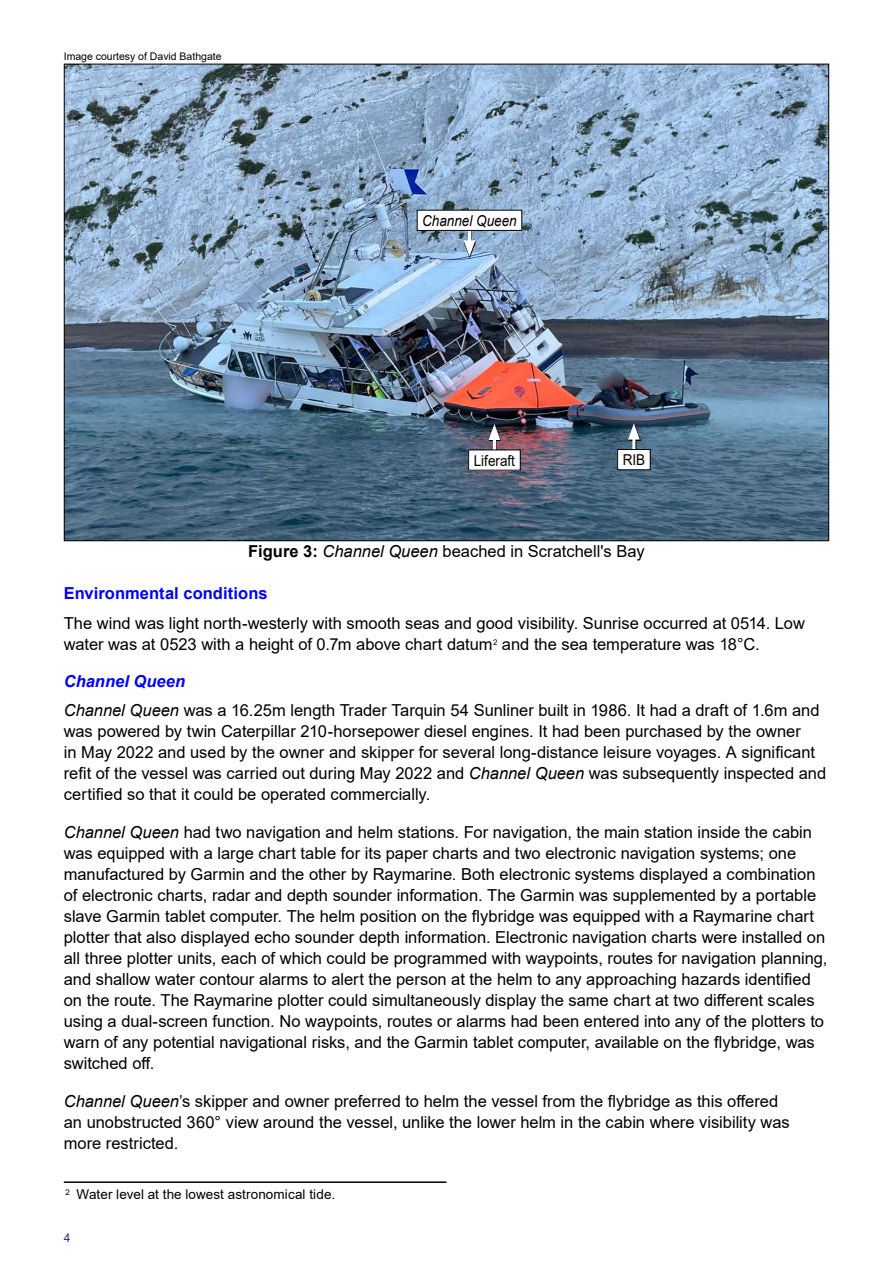
<style>
.page{position:relative;width:893px;height:1263px;background:#fff}
.page>*{position:absolute;margin:0;border:0;box-sizing:border-box;transform-origin:0 0}
._3_0_Main_Body_Text{font:16.5px/21px "Arial MT2";color:#000}
.Label__caption{font:16.5px "Arial MT2";color:#000}
._2_1_Sub_Header{font:700 16.5px "Arial";letter-spacing:.005em;color:#00f}
._2_1_Sub_Header-2{font:italic 700 16.5px "Arial";color:#00f}
.t1{font:italic 15px "Arial";color:#000;scale:.9 1}
.t2{font:15px "Arial MT2";color:#000;scale:.9 1}
._3_6_Footnotes{font:13.5px "Arial MT2";letter-spacing:.005em;color:#000}
.t3{font:12px "Arial MT2";color:#283583}
.Label__courtesy{font:10.5px "Arial MT2";color:#000}
.s1{font-family:"Arial";font-weight:700}
.s2{font-family:"Arial";font-style:italic}
.s3{font-family:"Arial"}
</style>
<div class="page">
<img style="left:66px;top:66px;width:761px;height:473px">
<svg style="left:629px;top:440px;width:11px;height:9px"></svg>
<hr style="left:632px;top:434px;width:3px;height:21px;background:#fff">
<svg style="left:628px;top:423px;width:12px;height:17px"></svg>
<svg style="left:489px;top:425px;width:12px;height:25px"></svg>
<hr style="left:493px;top:434px;width:3px;height:22px;background:#fff">
<svg style="left:489px;top:424px;width:11px;height:16px"></svg>
<svg style="left:464px;top:231px;width:12px;height:27px"></svg>
<hr style="left:468px;top:225px;width:3px;height:21px;background:#fff">
<svg style="left:464px;top:240px;width:11px;height:16px"></svg>
<div style="left:618px;top:449px;width:32px;height:21px;background:#fff"></div>
<div style="left:617px;top:449px;width:33px;height:21px;border:1px solid #000"></div>
<div style="left:469px;top:450px;width:51px;height:20px;background:#fff"></div>
<div style="left:417px;top:210px;width:105px;height:20px;background:#fff"></div>
<div style="left:417px;top:210px;width:105px;height:21px;border:1px solid #000"></div>
<hr style="left:64px;top:1181px;width:382px;height:2px;background:#000">
<p class="Label__courtesy" style="left:64px;top:49px;width:159px">Image courtesy of David Bathgate</p>
<p class="t1" style="left:422px;top:211px;width:107px">Channel Queen</p>
<p class="t2" style="left:474px;top:450px;width:47px">Liferaft</p>
<p class="t2" style="left:623px;top:449px;width:27px">RIB</p>
<p class="Label__caption" style="left:248px;top:540px;width:398px"><span class="s1">Figure 3:</span> <span class="s2">Channel Queen</span> beached in Scratchell's Bay</p>
<h2 class="_2_1_Sub_Header" style="left:64px;top:582px;width:205px">Environmental conditions</h2>
<p class="_3_0_Main_Body_Text" style="left:64px;top:612px;width:743px">The wind was light north-westerly with smooth seas and good visibility. Sunrise occurred at 0514. Low <span class="s3">water was at 0523 with a height of 0.7m above chart datum</span><sup>2</sup> and the sea temperature was 18°C.</p>
<h2 class="_2_1_Sub_Header-2" style="left:64px;top:670px;width:123px">Channel Queen</h2>
<p class="_3_0_Main_Body_Text" style="left:64px;top:700px;width:764px"><span class="s2">Channel Queen</span> was a 16.25m length Trader Tarquin 54 Sunliner built in 1986. It had a draft of 1.6m and was powered by twin Caterpillar 210-horsepower diesel engines. It had been purchased by the owner<br><span class="s3">in May 2022 and used by the owner and skipper for several long-distance leisure voyages. A significant refit of the vessel was carried out during May 2022 and</span> <span class="s2">Channel Queen</span> was subsequently inspected and <span class="s3">certified so that it could be operated commercially.</span></p>
<p class="_3_0_Main_Body_Text" style="left:64px;top:822px;width:765px"><span class="s2">Channel Queen</span> had two navigation and helm stations. For navigation, the main station inside the cabin was equipped with a large chart table for its paper charts and two electronic navigation systems; one manufactured by Garmin and the other by Raymarine. Both electronic systems displayed a combination of electronic charts, radar and depth sounder information. The Garmin was supplemented by a portable <span class="s3">slave Garmin tablet computer. The helm position on the flybridge was equipped with a Raymarine chart </span>plotter that also displayed echo sounder depth information. Electronic navigation charts were installed on all three plotter units, each of which could be programmed with waypoints, routes for navigation planning, <span class="s3">and shallow water contour alarms to alert the person at the helm to any approaching hazards identified on the route. The Raymarine plotter could simultaneously display the same chart at two different scales </span>using a dual-screen function. No waypoints, routes or alarms had been entered into any of the plotters to <span class="s3">warn of any potential navigational risks, and the Garmin tablet computer, available on the flybridge, was switched off.</span></p>
<p class="_3_0_Main_Body_Text" style="left:64px;top:1091px;width:727px"><span class="s2">Channel Queen</span><span class="s3">’s skipper and owner preferred to helm the vessel from the flybridge as this offered </span>an unobstructed 360° view around the vessel, unlike the lower helm in the cabin where visibility was more restricted.</p>
<p class="_3_6_Footnotes" style="left:65px;top:1185px;width:271px"><sup>2</sup> Water level at the lowest astronomical tide.</p>
<p class="t3" style="left:64px;top:1229px;width:8px">4</p>
</div>
